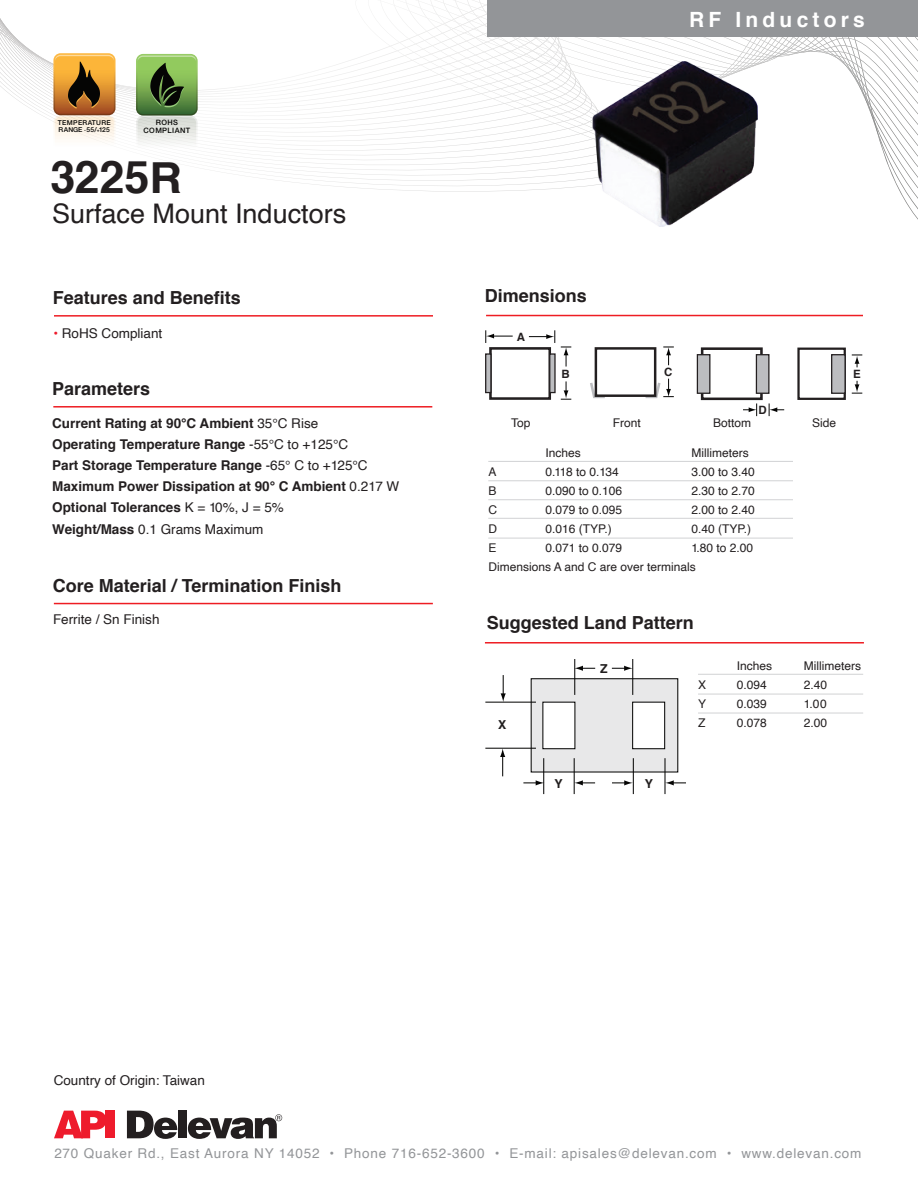
<style>
.page{position:relative;width:918px;height:1188px;background:#fff}
.page>*{position:absolute;margin:0;border:0;box-sizing:border-box;transform-origin:0 0}
.t1{font:700 45px "Helvetica";color:#231f20}
.t2{font:27px "Helvetica";color:#231f20}
.t3{font:700 21px "Helvetica";letter-spacing:.2em;color:#fff}
.t4{font:700 18px "Helvetica";color:#231f20}
.t5{font:700 13.5px/21px "Helvetica";color:#231f20}
.t6{font:13.5px "Helvetica";letter-spacing:.06em;color:#939598}
.t7{font:13.5px "Helvetica";color:#231f20}
.t8{font:700 12.3px "Helvetica";color:#211e1e}
.t9{font:12px/19.2px "Helvetica";color:#231f20}
.t10{font:700 11.4px "Helvetica";color:#231f20}
.t11{font:500 7.35px/7.5px "Helvetica Neue LT Std";letter-spacing:.05em;color:#050504;text-align:center}
.t12{font:500 6.75px/7.2px "Helvetica Neue LT Std";letter-spacing:.05em;color:#050504}
.s1{font-size:4.8px}
.s2{font-size:42.75px}
.s3{font-weight:700;color:#ee1b2c}
.s4{font-weight:400}
</style>
<div class="page">
<svg style="left:590px;top:380px;width:15px;height:19px"></svg>
<svg style="left:54px;top:1111px;width:52px;height:27px"></svg>
<div style="left:106px;top:1111px;width:9px;height:27px;background:#ee1b2c"></div>
<svg style="left:127px;top:1111px;width:50px;height:28px"></svg>
<div style="left:179px;top:1111px;width:8px;height:27px;background:#231f20"></div>
<svg style="left:188px;top:1114px;width:94px;height:25px"></svg>
<div style="left:531px;top:678px;width:147px;height:95px;background:#e8e8e9;border:1px solid #050504"></div>
<div style="left:542px;top:702px;width:33px;height:47px;background:#fff"></div>
<div style="left:632px;top:702px;width:33px;height:47px;background:#fff;border:1px solid #050504"></div>
<hr style="left:485px;top:748px;width:51px;height:1px;background:#050504">
<hr style="left:485px;top:702px;width:51px;height:1px;background:#050504">
<svg style="left:501px;top:675px;width:5px;height:27px"></svg>
<svg style="left:500px;top:748px;width:5px;height:28px"></svg>
<svg style="left:575px;top:780px;width:20px;height:5px"></svg>
<svg style="left:523px;top:780px;width:20px;height:5px"></svg>
<svg style="left:612px;top:780px;width:21px;height:5px"></svg>
<svg style="left:666px;top:780px;width:20px;height:5px"></svg>
<hr style="left:574px;top:758px;width:1px;height:36px;background:#050504">
<hr style="left:633px;top:758px;width:1px;height:36px;background:#050504">
<svg style="left:575px;top:666px;width:20px;height:5px"></svg>
<svg style="left:612px;top:666px;width:20px;height:5px"></svg>
<hr style="left:574px;top:659px;width:1px;height:36px;background:#050504">
<hr style="left:632px;top:659px;width:1px;height:36px;background:#050504">
<hr style="left:543px;top:758px;width:1px;height:36px;background:#050504">
<hr style="left:664px;top:758px;width:2px;height:36px;background:#050504">
<hr style="left:486px;top:315px;width:377px;height:1px;background:#ee1d23">
<hr style="left:485px;top:642px;width:379px;height:2px;background:#ee1d23">
<hr style="left:488px;top:480px;width:305px;height:1px;background:#d1d2d4">
<hr style="left:488px;top:499px;width:305px;height:1px;background:#d1d2d4">
<hr style="left:488px;top:518px;width:305px;height:1px;background:#d1d2d4">
<hr style="left:488px;top:538px;width:305px;height:1px;background:#d1d2d4">
<hr style="left:488px;top:461px;width:305px;height:1px;background:#d1d2d4">
<hr style="left:698px;top:674px;width:165px;height:1px;background:#d1d2d4">
<hr style="left:698px;top:694px;width:165px;height:1px;background:#d1d2d4">
<hr style="left:698px;top:713px;width:165px;height:1px;background:#d1d2d4">
<hr style="left:53px;top:406px;width:379px;height:2px;background:#ee1d23">
<hr style="left:54px;top:315px;width:379px;height:2px;background:#ee1d23">
<hr style="left:54px;top:603px;width:379px;height:1px;background:#ee1d23">
<svg style="left:852px;top:381px;width:10px;height:13px"></svg>
<svg style="left:852px;top:354px;width:10px;height:13px"></svg>
<svg style="left:561px;top:381px;width:10px;height:19px"></svg>
<svg style="left:561px;top:347px;width:10px;height:20px"></svg>
<svg style="left:645px;top:379px;width:29px;height:20px"></svg>
<svg style="left:663px;top:347px;width:11px;height:18px"></svg>
<svg style="left:485px;top:330px;width:28px;height:13px"></svg>
<svg style="left:529px;top:330px;width:26px;height:13px"></svg>
<svg style="left:769px;top:403px;width:15px;height:13px"></svg>
<svg style="left:743px;top:403px;width:14px;height:13px"></svg>
<svg style="left:0;top:0;width:918px;height:227px"></svg>
<div style="left:489px;top:347px;width:62px;height:53px;border:3px solid #231f20"></div>
<div style="left:595px;top:347px;width:61px;height:50px;border:2px solid #231f20"></div>
<div style="left:701px;top:347px;width:62px;height:53px;border:3px solid #231f20"></div>
<div style="left:797px;top:348px;width:49px;height:52px;border:2px solid #231f20"></div>
<div style="left:697px;top:354px;width:13px;height:40px;background:#bcbdc0;border:1px solid #231f20"></div>
<div style="left:756px;top:354px;width:14px;height:40px;background:#bcbdc0;border:1px solid #231f20"></div>
<div style="left:831px;top:354px;width:15px;height:40px;background:#bcbdc0;border:1px solid #231f20"></div>
<div style="left:485px;top:353px;width:7px;height:40px;background:#bcbdc0;border:1px solid #231f20"></div>
<div style="left:549px;top:353px;width:7px;height:40px;background:#bcbdc0;border:1px solid #231f20"></div>
<p class="t12" style="left:58px;top:119px;width:54px">TEMPERATURE<br>RANGE <span class="s1">-</span>55/<span class="s1">+</span>125</p>
<p class="t11" style="left:144px;top:119px;width:48px">ROHS<br>COMPLIANT</p>
<h1 class="t1" style="left:50px;top:141px;width:133px">3225<span class="s2">R</span></h1>
<h2 class="t2" style="left:52px;top:193px;width:296px">Surface Mount Inductors</h2>
<h3 class="t4" style="left:53px;top:283px;width:190px">Features and Benefits</h3>
<p class="t7" style="left:53px;top:322px;width:110px"><span class="s3">•</span> RoHS Compliant</p>
<h3 class="t4" style="left:52px;top:374px;width:100px">Parameters</h3>
<p class="t5" style="left:52px;top:413px;width:349px">Current Rating at 90°C Ambient <span class="s4">35°C Rise<br></span>Operating Temperature Range <span class="s4">-55°C to +125°C<br></span>Part Storage Temperature Range <span class="s4">-65° C to +125°C </span>Maximum Power Dissipation at 90° C Ambient <span class="s4">0.217 W </span>Optional Tolerances <span class="s4">K = 10%, J = 5%<br></span>Weight/Mass <span class="s4">0.1 Grams Maximum</span></p>
<h3 class="t4" style="left:53px;top:571px;width:290px">Core Material / Termination Finish</h3>
<p class="t7" style="left:53px;top:609px;width:108px">Ferrite / Sn Finish</p>
<h3 class="t4" style="left:485px;top:281px;width:104px">Dimensions</h3>
<p class="t10" style="left:517px;top:328px;width:10px">A</p>
<h3 class="t3" style="left:689px;top:3px;width:177px">RF Inductors</h3>
<p class="t10" style="left:562px;top:365px;width:10px">B</p>
<p class="t10" style="left:664px;top:363px;width:10px">C</p>
<p class="t10" style="left:853px;top:365px;width:9px">E</p>
<p class="t10" style="left:759px;top:401px;width:10px">D</p>
<p class="t9" style="left:511px;top:414px;width:21px">Top</p>
<p class="t9" style="left:613px;top:414px;width:30px">Front</p>
<p class="t9" style="left:713px;top:414px;width:40px">Bottom</p>
<p class="t9" style="left:812px;top:414px;width:26px">Side</p>
<p class="t9" style="left:545px;top:443px;width:37px">Inches</p>
<p class="t9" style="left:691px;top:443px;width:59px">Millimeters</p>
<p class="t9" style="left:488px;top:462px;width:10px">A</p>
<p class="t9" style="left:545px;top:462px;width:75px">0.118 to 0.134</p>
<p class="t9" style="left:691px;top:462px;width:65px">3.00 to 3.40</p>
<p class="t9" style="left:488px;top:482px;width:10px">B</p>
<p class="t9" style="left:545px;top:482px;width:78px">0.090 to 0.106</p>
<p class="t9" style="left:691px;top:482px;width:65px">2.30 to 2.70</p>
<p class="t9" style="left:488px;top:501px;width:10px">C</p>
<p class="t9" style="left:545px;top:501px;width:78px">0.079 to 0.095</p>
<p class="t9" style="left:691px;top:501px;width:65px">2.00 to 2.40</p>
<p class="t9" style="left:488px;top:520px;width:10px">D</p>
<p class="t9" style="left:545px;top:520px;width:68px">0.016 (TYP.)</p>
<p class="t9" style="left:691px;top:520px;width:61px">0.40 (TYP.)</p>
<p class="t9" style="left:488px;top:539px;width:10px">E</p>
<p class="t9" style="left:545px;top:539px;width:78px">0.071 to 0.079</p>
<p class="t9" style="left:488px;top:539px;width:266px;text-indent:203px">1.80 to 2.00<br>Dimensions A and C are over terminals</p>
<h3 class="t4" style="left:487px;top:608px;width:209px">Suggested Land Pattern</h3>
<p class="t8" style="left:600px;top:659px;width:9px">Z</p>
<p class="t9" style="left:737px;top:656px;width:37px">Inches</p>
<p class="t9" style="left:804px;top:656px;width:59px">Millimeters</p>
<p class="t8" style="left:498px;top:714px;width:10px">X</p>
<p class="t8" style="left:554px;top:773px;width:10px">Y</p>
<p class="t8" style="left:645px;top:773px;width:10px">Y</p>
<p class="t9" style="left:698px;top:675px;width:10px">X</p>
<p class="t9" style="left:737px;top:675px;width:32px">0.094</p>
<p class="t9" style="left:804px;top:675px;width:25px">2.40</p>
<p class="t9" style="left:698px;top:694px;width:10px">Y</p>
<p class="t9" style="left:737px;top:694px;width:32px">0.039</p>
<p class="t9" style="left:804px;top:694px;width:25px">1.00</p>
<p class="t9" style="left:698px;top:714px;width:9px">Z</p>
<p class="t9" style="left:737px;top:714px;width:32px">0.078</p>
<p class="t9" style="left:804px;top:714px;width:25px">2.00</p>
<p class="t7" style="left:54px;top:1070px;width:153px">Country of Origin: Taiwan</p>
<p class="t6" style="left:54px;top:1143px;width:809px">270 Quaker Rd., East Aurora NY 14052 • Phone 716-652-3600 • E-mail: apisales@delevan.com • www.delevan.com</p>
</div>
